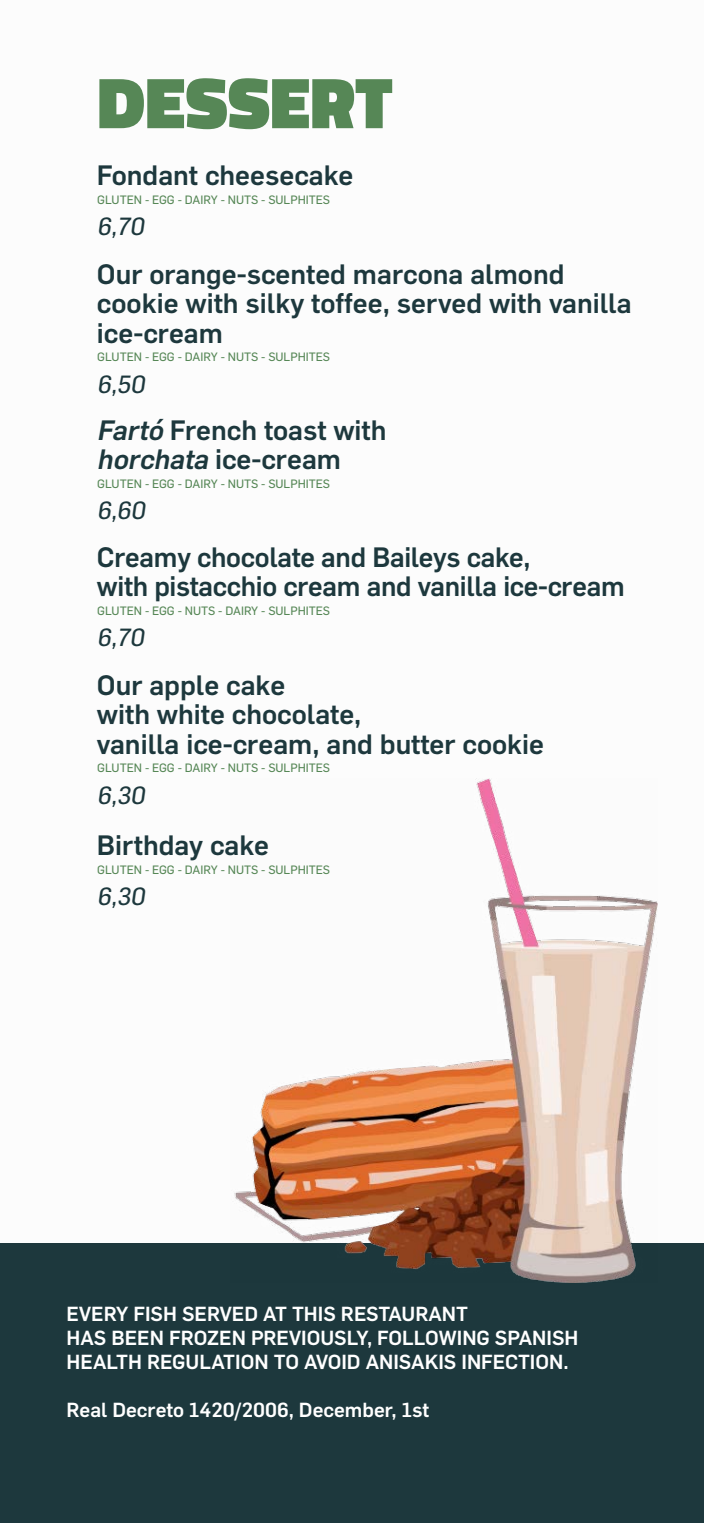
<style>
.page{position:relative;width:704px;height:1523px;background:#fff}
.page>*{position:absolute;margin:0;border:0;box-sizing:border-box;transform-origin:0 0}
.t1{font:900 73.12px "Titillium";color:#568756}
.t2{font:500 27.5px/29.4px "Flama";color:#1d383d}
.t3{font:24.38px "Flama Basic";color:#1d383d}
.t4{font:500 20px/24px "Flama";color:#fff}
.t5{font:11.88px "Flama Basic";color:#568756}
.s1{font-style:italic}
</style>
<div class="page">
<div style="left:0;top:1243px;width:703px;height:279px;background:#1d383d"></div>
<img style="left:234px;top:778px;width:422px;height:504px">
<h1 class="t1" style="left:97px;top:49px;width:297px">DESSERT</h1>
<p class="t2" style="left:97px;top:158px;width:258px">Fondant cheesecake</p>
<p class="t3" style="left:97px;top:209px;width:53px">6,70</p>
<p class="t5" style="left:97px;top:191px;width:234px">GLUTEN - EGG - DAIRY - NUTS - SULPHITES</p>
<p class="t2" style="left:97px;top:257px;width:535px">Our orange-scented marcona almond cookie with silky toffee, served with vanilla ice-cream</p>
<p class="t3" style="left:97px;top:367px;width:53px">6,50</p>
<p class="t5" style="left:97px;top:349px;width:234px">GLUTEN - EGG - DAIRY - NUTS - SULPHITES</p>
<p class="t2" style="left:97px;top:413px;width:291px"><span class="s1">Fartó</span> French toast with <span class="s1">horchata</span> ice-cream</p>
<p class="t3" style="left:97px;top:493px;width:54px">6,60</p>
<p class="t5" style="left:97px;top:475px;width:234px">GLUTEN - EGG - DAIRY - NUTS - SULPHITES</p>
<p class="t2" style="left:97px;top:540px;width:529px">Creamy chocolate and Baileys cake,<br>with pistacchio cream and vanilla ice-cream</p>
<p class="t3" style="left:97px;top:620px;width:53px">6,70</p>
<p class="t5" style="left:97px;top:602px;width:234px">GLUTEN - EGG - NUTS - DAIRY - SULPHITES</p>
<p class="t2" style="left:97px;top:668px;width:448px">Our apple cake<br>with white chocolate,<br>vanilla ice-cream, and butter cookie</p>
<p class="t3" style="left:97px;top:778px;width:53px">6,30</p>
<p class="t5" style="left:97px;top:760px;width:234px">GLUTEN - EGG - DAIRY - NUTS - SULPHITES</p>
<p class="t2" style="left:97px;top:828px;width:173px">Birthday cake</p>
<p class="t3" style="left:97px;top:879px;width:53px">6,30</p>
<p class="t5" style="left:97px;top:861px;width:234px">GLUTEN - EGG - DAIRY - NUTS - SULPHITES</p>
<p class="t4" style="left:67px;top:1300px;width:513px">EVERY FISH SERVED AT THIS RESTAURANT<br>HAS BEEN FROZEN PREVIOUSLY, FOLLOWING SPANISH<br>HEALTH REGULATION TO AVOID ANISAKIS INFECTION.</p>
<p class="t4" style="left:67px;top:1396px;width:363px">Real Decreto 1420/2006, December, 1st</p>
</div>
